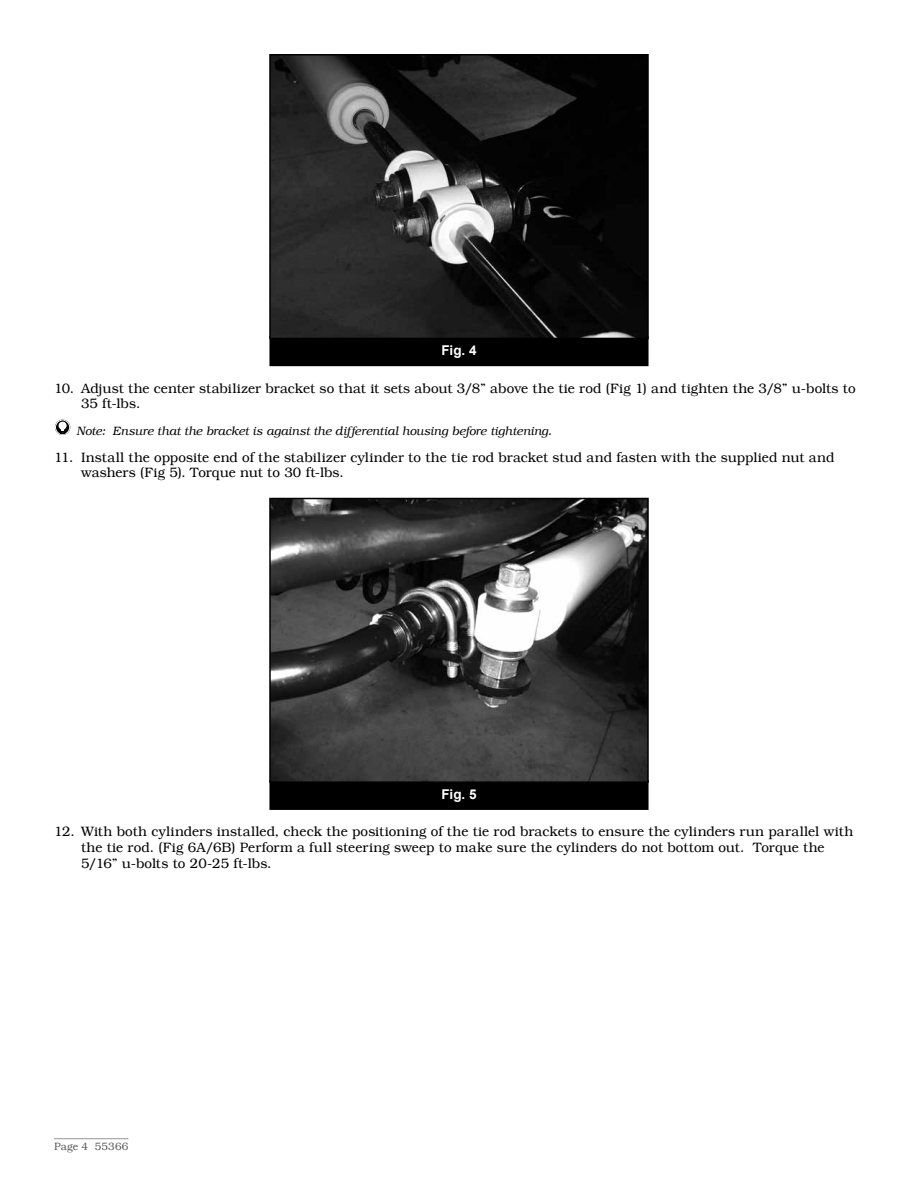
<style>
.page{position:relative;width:918px;height:1188px;background:#fff}
.page>*{position:absolute;margin:0;border:0;box-sizing:border-box;transform-origin:0 0}
.t1{font:300 13.5px/15.8px "Bookman";letter-spacing:.005em;color:#000}
.t2{font:700 13.5px "Arial";color:#fff}
.t3{font:italic 300 12px "Bookman";letter-spacing:.005em;color:#000}
.t4{font:300 10.5px "Bookman";letter-spacing:.025em;color:#58595b}
</style>
<div class="page">
<hr style="left:54px;top:1138px;width:74px;height:1px;background:#939598">
<div style="left:269px;top:336px;width:380px;height:30px;background:#000"></div>
<div style="left:269px;top:780px;width:380px;height:30px;background:#000"></div>
<img style="left:272px;top:57px;width:374px;height:279px">
<div style="left:269px;top:54px;width:380px;height:285px;border:2px solid #000"></div>
<div style="left:55px;top:420px;width:15px;height:15px;border:1px solid #fff;border-radius:50%"></div>
<svg style="left:58px;top:421px;width:10px;height:13px"></svg>
<img style="left:272px;top:501px;width:374px;height:279px">
<div style="left:269px;top:498px;width:380px;height:285px;border:2px solid #000"></div>
<p class="t2" style="left:441px;top:342px;width:37px">Fig. 4</p>
<p class="t1" style="left:81px;top:380px;width:776px;text-indent:-27px">10. Adjust the center stabilizer bracket so that it sets about 3/8” above the tie rod (Fig 1) and tighten the 3/8” u-bolts to<br>35 ft-lbs.</p>
<p class="t3" style="left:77px;top:424px;width:477px">Note: Ensure that the bracket is against the differential housing before tightening.</p>
<p class="t1" style="left:81px;top:449px;width:755px;text-indent:-27px">11. Install the opposite end of the stabilizer cylinder to the tie rod bracket stud and fasten with the supplied nut and washers (Fig 5). Torque nut to 30 ft-lbs.</p>
<p class="t2" style="left:441px;top:785px;width:37px">Fig. 5</p>
<p class="t1" style="left:81px;top:824px;width:774px;text-indent:-27px">12. With both cylinders installed, check the positioning of the tie rod brackets to ensure the cylinders run parallel with the tie rod. (Fig 6A/6B) Perform a full steering sweep to make sure the cylinders do not bottom out. Torque the<br>5/16” u-bolts to 20-25 ft-lbs.</p>
<p class="t4" style="left:54px;top:1140px;width:76px">Page 4 55366</p>
</div>
